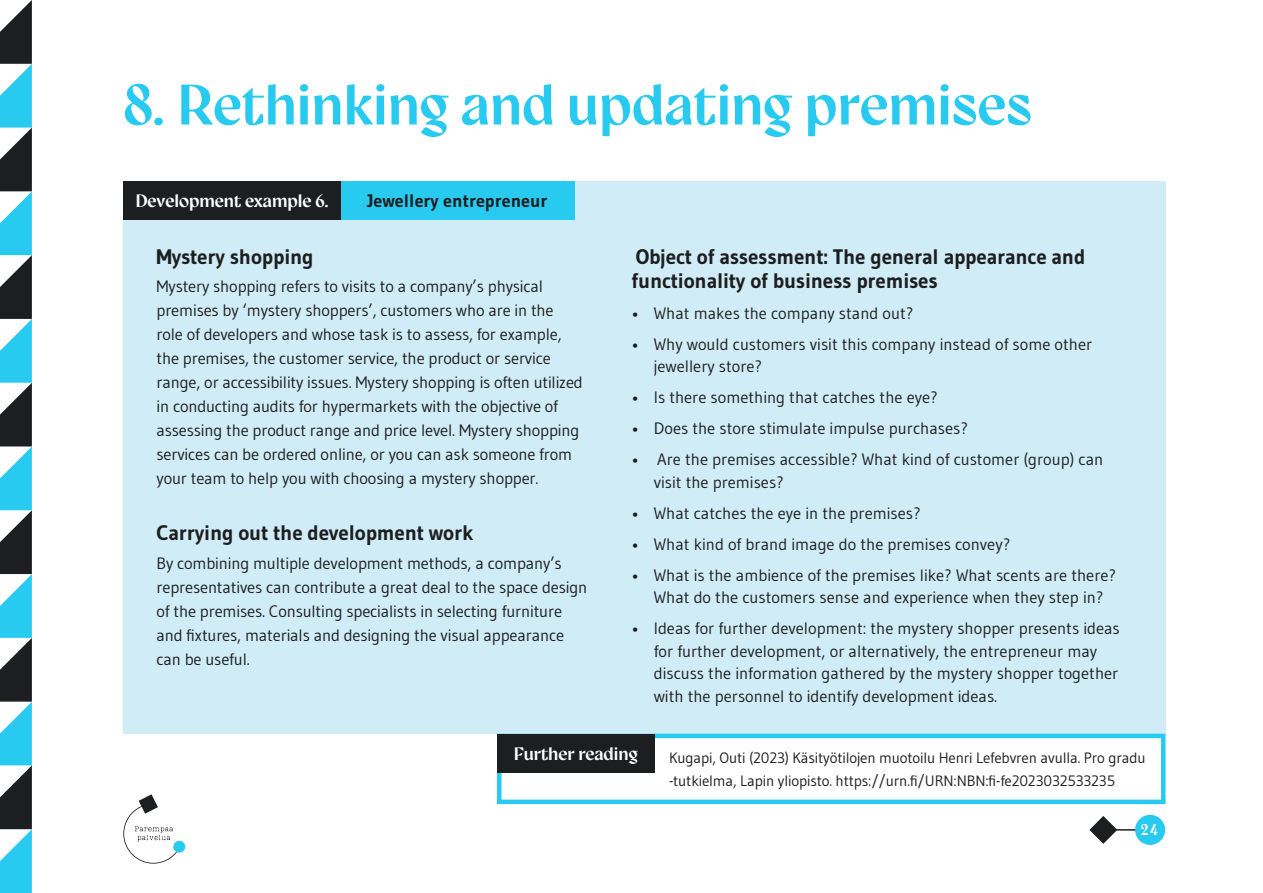
<style>
.page{position:relative;width:1263px;height:893px;background:#fff}
.page>*{position:absolute;margin:0;border:0;box-sizing:border-box;transform-origin:0 0}
.t1{font:300 57px "Gyst Variable Roman";color:#28caf0}
.t2{font:700 21px "Gudea";letter-spacing:-.01em;color:#1d1e1f}
.t3{font:21px "Gudea Bold 2";letter-spacing:-.01em;color:#1d1e1f}
.t4{font:300 18px "Gyst Variable Roman";color:#fff}
.t5{font:700 18px "Gudea";color:#1d1e1f}
.t6{font:16.5px/24px "Gudea";letter-spacing:-.01em;color:#1d1e1f}
.t7{font:16.5px "Gudea 2";color:#1d1e1f}
.t8{font:300 15.45px "Gyst Variable Roman";color:#fff}
.t9{font:15px "Gudea";letter-spacing:-.01em;color:#1d1e1f}
.t10{font:15px "Gudea 2";letter-spacing:-.01em;color:#1d1e1f}
.s1{font-family:"Gudea"}
</style>
<div class="page">
<svg style="left:123px;top:794px;width:62px;height:70px"></svg>
<svg style="left:1089px;top:816px;width:28px;height:28px"></svg>
<hr style="left:1110px;top:829px;width:37px;height:2px;background:#1d1e1f">
<div style="left:1135px;top:815px;width:30px;height:30px;background:#28caf0;border-radius:50%"></div>
<div style="left:123px;top:181px;width:1042px;height:552px;background:#d0ecf6"></div>
<div style="left:497px;top:734px;width:668px;height:70px;border:4px solid #28caf0"></div>
<div style="left:497px;top:734px;width:158px;height:39px;background:#1d1e1f"></div>
<svg style="left:0;top:0;width:32px;height:893px"></svg>
<div style="left:123px;top:181px;width:218px;height:39px;background:#1d1e1f"></div>
<div style="left:341px;top:181px;width:233px;height:39px;background:#28caf0"></div>
<h1 class="t1" style="left:123px;top:73px;width:910px">8. Rethinking and updating premises</h1>
<p class="t4" style="left:136px;top:190px;width:194px">Development example 6.</p>
<p class="t5" style="left:367px;top:189px;width:182px">Jewellery entrepreneur</p>
<p class="t2" style="left:156px;top:243px;width:159px">Mystery shopping</p>
<p class="t6" style="left:156px;top:274px;width:399px">Mystery shopping refers to visits to a company’s physical premises by ‘mystery shoppers’, customers who are in the</p>
<p class="t7" style="left:156px;top:324px;width:407px">role of developers and whose task is to assess, for example,</p>
<p class="t6" style="left:156px;top:346px;width:428px">the premises, the customer service, the product or service range, or accessibility issues. Mystery shopping is often utilized in conducting audits for hypermarkets with the objective of assessing the product range and price level. Mystery shopping services can be ordered online, or you can ask someone from your team to help you with choosing a mystery shopper.</p>
<p class="t2" style="left:156px;top:520px;width:318px">Carrying out the development work</p>
<p class="t6" style="left:156px;top:551px;width:432px">By combining multiple development methods, a company’s representatives can contribute a great deal to the space design of the premises. Consulting specialists in selecting furniture</p>
<p class="t7" style="left:156px;top:625px;width:409px">and fixtures, materials and designing the visual appearance</p>
<p class="t6" style="left:156px;top:647px;width:95px">can be useful.</p>
<p class="t3" style="left:636px;top:243px;width:451px">Object of assessment: The general appearance and</p>
<p class="t2" style="left:631px;top:267px;width:308px">functionality of business premises</p>
<p class="t6" style="left:631px;top:301px;width:283px">• What makes the company stand out?</p>
<p class="t6" style="left:654px;top:332px;width:440px;line-height:22.5px;text-indent:-22px">• Why would customers visit this company instead of some other jewellery store?</p>
<p class="t6" style="left:631px;top:385px;width:308px">• Is there something that catches the eye?</p>
<p class="t6" style="left:631px;top:416px;width:338px">• Does the store stimulate impulse purchases?</p>
<p class="t7" style="left:631px;top:449px;width:473px"><span class="s1">•</span> Are the premises accessible? What kind of customer (group) can</p>
<p class="t6" style="left:654px;top:470px;width:132px">visit the premises?</p>
<p class="t6" style="left:631px;top:501px;width:291px">• What catches the eye in the premises?</p>
<p class="t6" style="left:631px;top:532px;width:380px">• What kind of brand image do the premises convey?</p>
<p class="t6" style="left:631px;top:563px;width:486px">• What is the ambience of the premises like? What scents are there?</p>
<p class="t7" style="left:654px;top:587px;width:451px">What do the customers sense and experience when they step in?</p>
<p class="t6" style="left:654px;top:617px;width:468px;line-height:22.5px;text-indent:-22px">• Ideas for further development: the mystery shopper presents ideas for further development, or alternatively, the entrepreneur may discuss the information gathered by the mystery shopper together with the personnel to identify development ideas.</p>
<p class="t4" style="left:514px;top:743px;width:125px">Further reading</p>
<p class="t9" style="left:669px;top:749px;width:478px">Kugapi, Outi (2023) Käsityötilojen muotoilu Henri Lefebvren avulla. Pro gradu</p>
<p class="t10" style="left:669px;top:771px;width:447px">-tutkielma, Lapin yliopisto. https://urn.fi/URN:NBN:fi-fe2023032533235</p>
<p class="t8" style="left:1141px;top:821px;width:19px">24</p>
</div>
